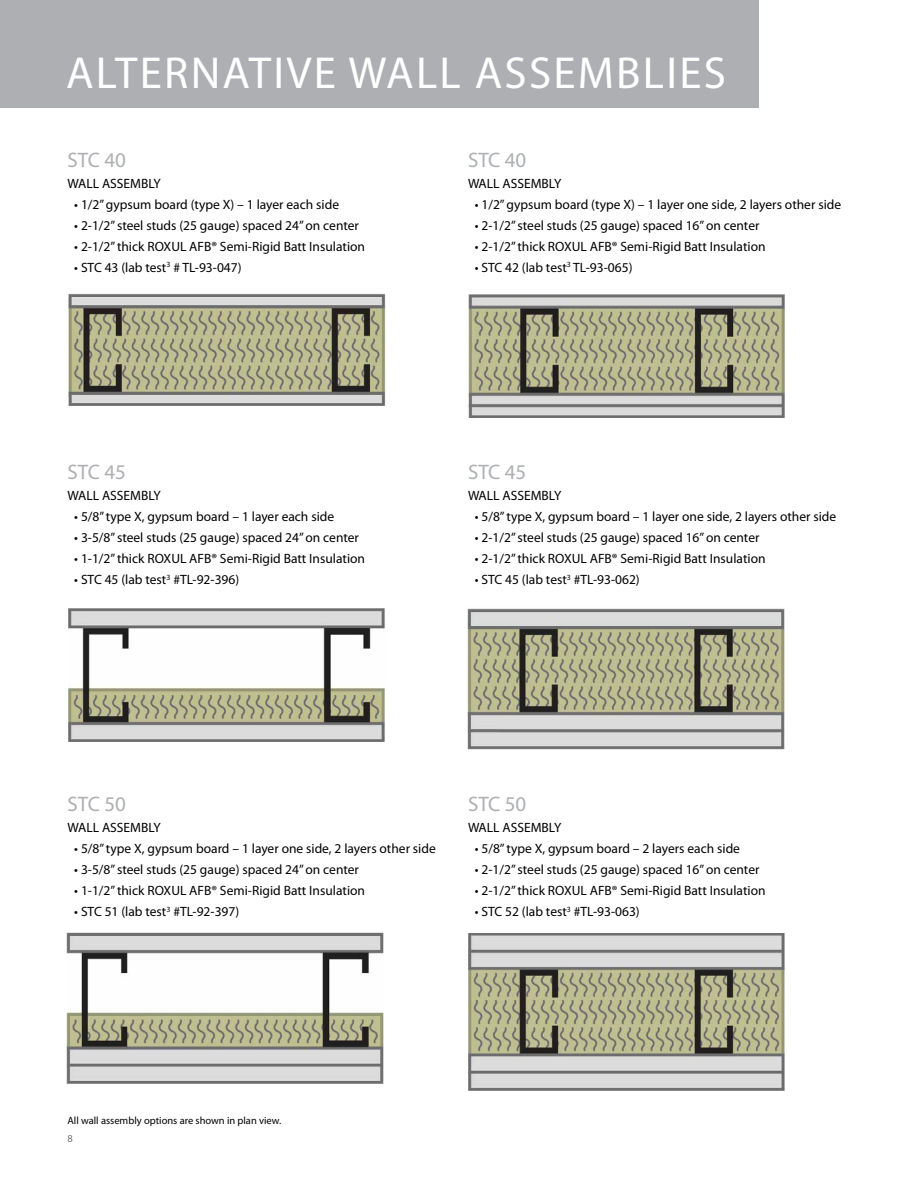
<style>
.page{position:relative;width:918px;height:1188px;background:#fff}
.page>*{position:absolute;margin:0;border:0;box-sizing:border-box;transform-origin:0 0}
.t1{font:45px "Myriad Pro";letter-spacing:.05em;color:#fff}
.t2{font:21px "Myriad Pro";color:#adafb2}
.t3{font:13.5px "Myriad Pro";color:#000}
.t4{font:10.5px "Myriad Pro";color:#000}
.t5{font:10.5px "Myriad Pro";color:#6d6e71}
</style>
<div class="page">
<div style="left:0;top:0;width:758px;height:108px;background:#adafb2"></div>
<img style="left:68px;top:293px;width:317px;height:113px">
<img style="left:467px;top:608px;width:317px;height:141px">
<img style="left:468px;top:933px;width:317px;height:157px">
<img style="left:469px;top:294px;width:315px;height:124px">
<img style="left:66px;top:932px;width:317px;height:152px">
<img style="left:68px;top:608px;width:317px;height:134px">
<h1 class="t1" style="left:66px;top:45px;width:662px">ALTERNATIVE WALL ASSEMBLIES</h1>
<h2 class="t2" style="left:68px;top:147px;width:60px">STC 40</h2>
<p class="t3" style="left:68px;top:175px;width:95px">WALL ASSEMBLY</p>
<p class="t3" style="left:74px;top:196px;width:266px">• 1/2” gypsum board (type X) – 1 layer each side</p>
<p class="t3" style="left:74px;top:217px;width:286px">• 2-1/2” steel studs (25 gauge) spaced 24” on center</p>
<p class="t3" style="left:74px;top:238px;width:292px">• 2-1/2” thick ROXUL AFB® Semi-Rigid Batt Insulation</p>
<p class="t3" style="left:74px;top:259px;width:169px">• STC 43 (lab test<sup>3</sup> # TL-93-047)</p>
<h2 class="t2" style="left:68px;top:459px;width:60px">STC 45</h2>
<p class="t3" style="left:68px;top:487px;width:95px">WALL ASSEMBLY</p>
<p class="t3" style="left:74px;top:508px;width:261px">• 5/8” type X, gypsum board – 1 layer each side</p>
<p class="t3" style="left:74px;top:529px;width:286px">• 3-5/8” steel studs (25 gauge) spaced 24” on center</p>
<p class="t3" style="left:74px;top:550px;width:292px">• 1-1/2” thick ROXUL AFB® Semi-Rigid Batt Insulation</p>
<p class="t3" style="left:74px;top:571px;width:167px">• STC 45 (lab test<sup>3</sup> #TL-92-396)</p>
<h2 class="t2" style="left:468px;top:147px;width:60px">STC 40</h2>
<p class="t3" style="left:468px;top:175px;width:95px">WALL ASSEMBLY</p>
<p class="t3" style="left:475px;top:196px;width:368px">• 1/2” gypsum board (type X) – 1 layer one side, 2 layers other side</p>
<p class="t3" style="left:475px;top:217px;width:286px">• 2-1/2” steel studs (25 gauge) spaced 16” on center</p>
<p class="t3" style="left:475px;top:238px;width:292px">• 2-1/2” thick ROXUL AFB® Semi-Rigid Batt Insulation</p>
<p class="t3" style="left:475px;top:259px;width:159px">• STC 42 (lab test<sup>3</sup> TL-93-065)</p>
<h2 class="t2" style="left:468px;top:459px;width:60px">STC 45</h2>
<p class="t3" style="left:468px;top:487px;width:95px">WALL ASSEMBLY</p>
<p class="t3" style="left:475px;top:508px;width:363px">• 5/8” type X, gypsum board – 1 layer one side, 2 layers other side</p>
<p class="t3" style="left:475px;top:529px;width:286px">• 2-1/2” steel studs (25 gauge) spaced 16” on center</p>
<p class="t3" style="left:475px;top:550px;width:292px">• 2-1/2” thick ROXUL AFB® Semi-Rigid Batt Insulation</p>
<p class="t3" style="left:475px;top:571px;width:167px">• STC 45 (lab test<sup>3</sup> #TL-93-062)</p>
<h2 class="t2" style="left:68px;top:791px;width:60px">STC 50</h2>
<p class="t3" style="left:68px;top:819px;width:95px">WALL ASSEMBLY</p>
<p class="t3" style="left:74px;top:840px;width:363px">• 5/8” type X, gypsum board – 1 layer one side, 2 layers other side</p>
<p class="t3" style="left:74px;top:861px;width:286px">• 3-5/8” steel studs (25 gauge) spaced 24” on center</p>
<p class="t3" style="left:74px;top:882px;width:292px">• 1-1/2” thick ROXUL AFB® Semi-Rigid Batt Insulation</p>
<p class="t3" style="left:74px;top:903px;width:167px">• STC 51 (lab test<sup>3</sup> #TL-92-397)</p>
<h2 class="t2" style="left:468px;top:791px;width:60px">STC 50</h2>
<p class="t3" style="left:468px;top:819px;width:95px">WALL ASSEMBLY</p>
<p class="t3" style="left:475px;top:840px;width:267px">• 5/8” type X, gypsum board – 2 layers each side</p>
<p class="t3" style="left:475px;top:861px;width:286px">• 2-1/2” steel studs (25 gauge) spaced 16” on center</p>
<p class="t3" style="left:475px;top:882px;width:292px">• 2-1/2” thick ROXUL AFB® Semi-Rigid Batt Insulation</p>
<p class="t3" style="left:475px;top:903px;width:167px">• STC 52 (lab test<sup>3</sup> #TL-93-063)</p>
<p class="t4" style="left:68px;top:1114px;width:215px">All wall assembly options are shown in plan view.</p>
<p class="t5" style="left:68px;top:1132px;width:7px">8</p>
</div>
